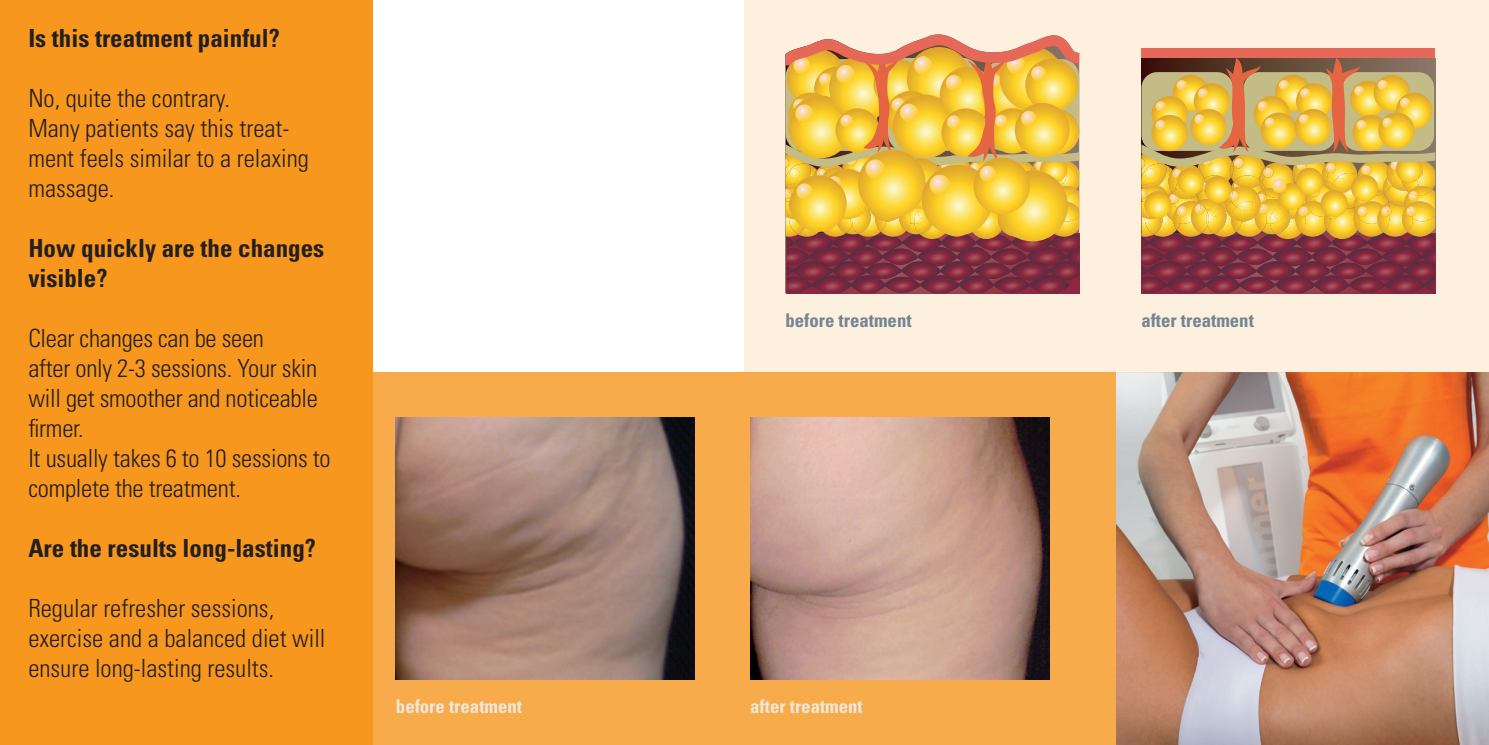
<style>
.page{position:relative;width:1489px;height:745px;background:#fff}
.page>*{position:absolute;margin:0;border:0;box-sizing:border-box;transform-origin:0 0}
.t1{font:300 condensed 25px/30px "Univers LT Std";color:#231f20}
.t2{font:700 condensed 25px/30px "Univers LT Std";color:#231f20}
.t3{font:700 condensed 18.75px "Univers LT Std";color:#eee8db}
.t4{font:700 condensed 18.75px "Univers LT Std";color:#748491}
</style>
<div class="page">
<img style="left:1115px;top:372px;width:373px;height:372px">
<div style="left:371px;top:372px;width:744px;height:372px;background:#f8ab4a"></div>
<img style="left:396px;top:417px;width:298px;height:262px">
<img style="left:750px;top:417px;width:299px;height:262px">
<div style="left:744px;top:0;width:744px;height:372px;background:#fdf0df"></div>
<div style="left:1141px;top:49px;width:293px;height:9px;background:#e56859"></div>
<svg style="left:1141px;top:58px;width:293px;height:235px;background:#c2934a"></svg>
<svg style="left:785px;top:34px;width:294px;height:259px;background:#d5a04d"></svg>
<div style="left:0;top:0;width:372px;height:744px;background:#f7971d"></div>
<p class="t2" style="left:28px;top:22px;width:253px">Is this treatment painful?</p>
<p class="t1" style="left:28px;top:83px;width:282px">No, quite the contrary.<br>Many patients say this treat&shy;ment feels similar to a relaxing massage.</p>
<p class="t2" style="left:28px;top:232px;width:297px">How quickly are the changes visible?</p>
<p class="t1" style="left:28px;top:323px;width:304px">Clear changes can be seen<br>after only 2-3 sessions. Your skin will get smoother and noticeable firmer.<br>It usually takes 6 to 10 sessions to complete the treatment.</p>
<p class="t2" style="left:28px;top:532px;width:289px">Are the results long-lasting?</p>
<p class="t1" style="left:28px;top:593px;width:299px">Regular refresher sessions, exercise and a balanced diet will ensure long-lasting results.</p>
<p class="t4" style="left:785px;top:308px;width:128px">before treatment</p>
<p class="t4" style="left:1141px;top:308px;width:114px">after treatment</p>
<p class="t3" style="left:396px;top:694px;width:128px">before treatment</p>
<p class="t3" style="left:750px;top:694px;width:114px">after treatment</p>
</div>
